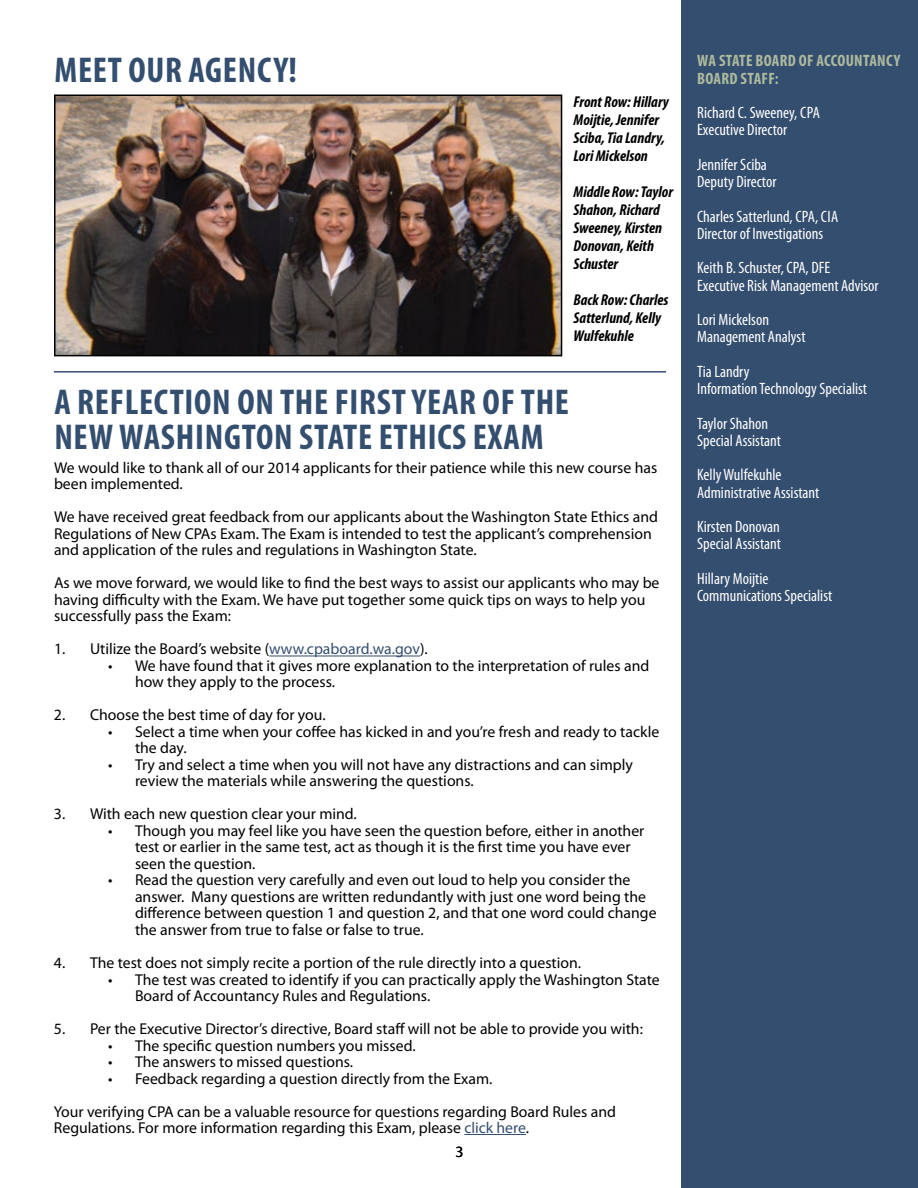
<style>
.page{position:relative;width:918px;height:1188px;background:#fff}
.page>*{position:absolute;margin:0;border:0;box-sizing:border-box;transform-origin:0 0}
.t1{font:700 condensed 36px/34.5px "Myriad Pro";letter-spacing:.02em;color:#344e6f}
.t2{font:condensed 16.5px/17.2px "Myriad Pro";color:#fff}
.t3{font:700 condensed 16.5px/17.2px "Myriad Pro";letter-spacing:.02em;color:#adba9d}
.t4{font:15.75px/16.5px "Myriad Pro";color:#000}
.t5{font:italic 700 condensed 15.75px/18px "Myriad Pro";color:#000}
.s1{color:#344e6f}
</style>
<div class="page">
<div style="left:681px;top:0;width:237px;height:1188px;background:#344e6f"></div>
<hr style="left:269px;top:656px;width:151px;height:1px;background:#344e6f">
<hr style="left:464px;top:1134px;width:62px;height:1px;background:#344e6f">
<img style="left:57px;top:97px;width:502px;height:256px">
<div style="left:54px;top:94px;width:508px;height:262px;border:2px solid #000"></div>
<hr style="left:54px;top:371px;width:612px;height:2px;background:#344e6f">
<h1 class="t1" style="left:54px;top:52px;width:244px">MEET OUR AGENCY!</h1>
<p class="t5" style="left:574px;top:92px;width:97px">Front Row: Hillary<br>Moijtie, Jennifer<br>Sciba, Tia Landry,<br>Lori Mickelson</p>
<p class="t5" style="left:574px;top:182px;width:101px">Middle Row: Taylor<br>Shahon, Richard<br>Sweeney, Kirsten<br>Donovan, Keith<br>Schuster</p>
<p class="t5" style="left:574px;top:290px;width:96px">Back Row: Charles<br>Satterlund, Kelly<br>Wulfekuhle</p>
<h1 class="t1" style="left:54px;top:384px;width:516px">A REFLECTION ON THE FIRST YEAR OF THE<br>NEW WASHINGTON STATE ETHICS EXAM</h1>
<p class="t4" style="left:54px;top:459px;width:605px">We would like to thank all of our 2014 applicants for their patience while this new course has been implemented.</p>
<p class="t4" style="left:54px;top:509px;width:605px">We have received great feedback from our applicants about the Washington State Ethics and<br>Regulations of New CPAs Exam. The Exam is intended to test the applicant’s comprehension and application of the rules and regulations in Washington State.</p>
<p class="t4" style="left:54px;top:575px;width:607px">As we move forward, we would like to find the best ways to assist our applicants who may be having difficulty with the Exam. We have put together some quick tips on ways to help you successfully pass the Exam:</p>
<p class="t4" style="left:54px;top:641px;width:375px">1. Utilize the Board’s website (<span class="s1">www.cpaboard.wa.gov</span>).</p>
<p class="t4" style="left:135px;top:657px;width:516px;text-indent:-27px">• We have found that it gives more explanation to the interpretation of rules and how they apply to the process.</p>
<p class="t4" style="left:54px;top:707px;width:273px">2. Choose the best time of day for you.</p>
<p class="t4" style="left:135px;top:723px;width:526px;text-indent:-27px">• Select a time when your coffee has kicked in and you’re fresh and ready to tackle the day.</p>
<p class="t4" style="left:135px;top:756px;width:499px;text-indent:-27px">• Try and select a time when you will not have any distractions and can simply review the materials while answering the questions.</p>
<p class="t4" style="left:54px;top:806px;width:304px">3. With each new question clear your mind.</p>
<p class="t4" style="left:135px;top:822px;width:511px;text-indent:-27px">• Though you may feel like you have seen the question before, either in another test or earlier in the same test, act as though it is the first time you have ever seen the question.</p>
<p class="t4" style="left:135px;top:872px;width:523px;text-indent:-27px">• Read the question very carefully and even out loud to help you consider the answer. Many questions are written redundantly with just one word being the difference between question 1 and question 2, and that one word could change the answer from true to false or false to true.</p>
<p class="t4" style="left:54px;top:954px;width:529px">4. The test does not simply recite a portion of the rule directly into a question.</p>
<p class="t4" style="left:135px;top:971px;width:526px;text-indent:-27px">• The test was created to identify if you can practically apply the Washington State<br>Board of Accountancy Rules and Regulations.</p>
<p class="t4" style="left:54px;top:1020px;width:590px">5. Per the Executive Director’s directive, Board staff will not be able to provide you with:</p>
<p class="t4" style="left:108px;top:1037px;width:309px">• The specific question numbers you missed.</p>
<p class="t4" style="left:108px;top:1053px;width:247px">• The answers to missed questions.</p>
<p class="t4" style="left:54px;top:1061px;width:563px;line-height:33px;text-indent:54px">• Feedback regarding a question directly from the Exam.<br>Your verifying CPA can be a valuable resource for questions regarding Board Rules and</p>
<p class="t4" style="left:54px;top:1119px;width:477px">Regulations. For more information regarding this Exam, please <span class="s1">click here</span>.</p>
<p class="t4" style="left:456px;top:1143px;width:10px">3</p>
<p class="t3" style="left:697px;top:52px;width:205px">WA STATE BOARD OF ACCOUNTANCY<br>BOARD STAFF:</p>
<p class="t2" style="left:697px;top:104px;width:124px">Richard C. Sweeney, CPA<br>Executive Director</p>
<p class="t2" style="left:697px;top:156px;width:81px">Jennifer Sciba<br>Deputy Director</p>
<p class="t2" style="left:697px;top:207px;width:143px">Charles Satterlund, CPA, CIA<br>Director of Investigations</p>
<p class="t2" style="left:697px;top:259px;width:183px">Keith B. Schuster, CPA, DFE<br>Executive Risk Management Advisor</p>
<p class="t2" style="left:697px;top:311px;width:110px">Lori Mickelson<br>Management Analyst</p>
<p class="t2" style="left:697px;top:363px;width:172px">Tia Landry<br>Information Technology Specialist</p>
<p class="t2" style="left:697px;top:414px;width:85px">Taylor Shahon<br>Special Assistant</p>
<p class="t2" style="left:697px;top:466px;width:124px">Kelly Wulfekuhle<br>Administrative Assistant</p>
<p class="t2" style="left:697px;top:518px;width:85px">Kirsten Donovan<br>Special Assistant</p>
<p class="t2" style="left:697px;top:570px;width:137px">Hillary Moijtie<br>Communications Specialist</p>
</div>
